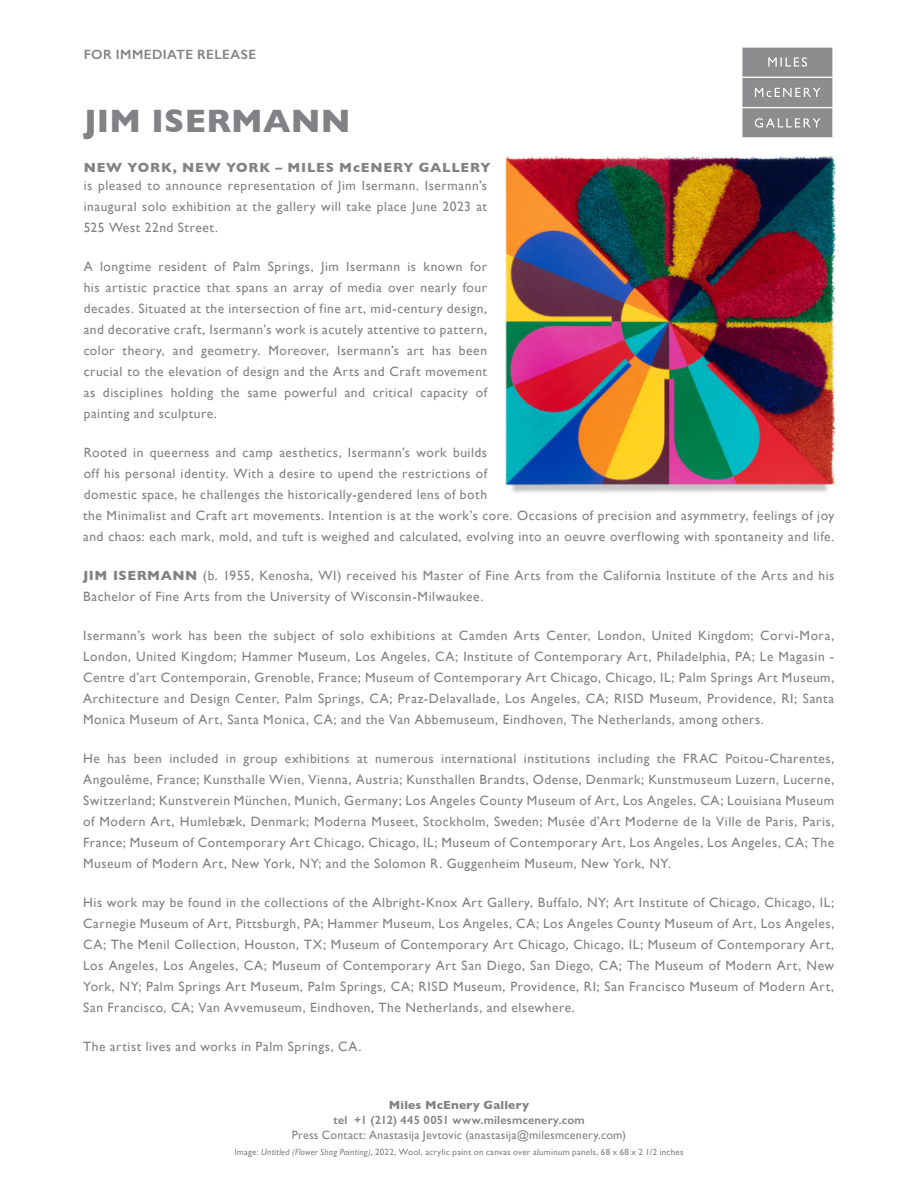
<style>
.page{position:relative;width:918px;height:1188px;background:#fff}
.page>*{position:absolute;margin:0;border:0;box-sizing:border-box;transform-origin:0 0}
.t1{font:700 33px "Gill Sans";letter-spacing:.005em;color:#808285}
.t2{font:13.5px/21px "Gill Sans";letter-spacing:.04em;color:#808285;text-align:justify}
.t3{font:700 13.5px "Gill Sans";letter-spacing:.055em;color:#808285}
.t4{font:600 13.5px "Gill Sans";letter-spacing:.035em;color:#808285}
.t5{font:12px "Gill Sans";letter-spacing:.02em;color:#808285}
.t6{font:600 12px "Gill Sans";letter-spacing:.02em;color:#808285}
.t7{font:700 12px "Gill Sans";letter-spacing:.02em;color:#808285}
.t8{font:9px "Gill Sans";letter-spacing:.025em;color:#808285}
.s1{font-weight:700}
.s2{font-style:italic}
</style>
<div class="page">
<svg style="left:743px;top:48px;width:89px;height:89px;background:#949697"></svg>
<img style="left:505px;top:156px;width:331px;height:337px">
<p class="t4" style="left:84px;top:46px;width:174px">FOR IMMEDIATE RELEASE</p>
<p class="t1" style="left:84px;top:94px;width:268px">JIM ISERMANN</p>
<p class="t3" style="left:84px;top:157px;width:408px">NEW YORK, NEW YORK – MILES McENERY GALLERY</p>
<p class="t2" style="left:84px;top:175px;width:405px">is pleased to announce representation of Jim Isermann. Isermann’s inaugural solo exhibition at the gallery will take place June 2023 at 525 West 22nd Street.</p>
<p class="t2" style="left:84px;top:256px;width:405px">A longtime resident of Palm Springs, Jim Isermann is known for his artistic practice that spans an array of media over nearly four decades. Situated at the intersection of fine art, mid-century design, and decorative craft, Isermann’s work is acutely attentive to pattern, color theory, and geometry. Moreover, Isermann’s art has been crucial to the elevation of design and the Arts and Craft movement as disciplines holding the same powerful and critical capacity of painting and sculpture.</p>
<p class="t2" style="left:83px;top:441px;width:753px;text-align:left">Rooted in queerness and camp aesthetics, Isermann’s work builds<br>off his personal identity. With a desire to upend the restrictions of<br>domestic space, he challenges the historically-gendered lens of both<br>the Minimalist and Craft art movements. Intention is at the work’s core. Occasions of precision and asymmetry, feelings of joy and chaos: each mark, mold, and tuft is weighed and calculated, evolving into an oeuvre overflowing with spontaneity and life.</p>
<p class="t2" style="left:83px;top:565px;width:753px"><span class="s1">JIM ISERMANN</span> (b. 1955, Kenosha, WI) received his Master of Fine Arts from the California Institute of the Arts and his<br>Bachelor of Fine Arts from the University of Wisconsin-Milwaukee.</p>
<p class="t2" style="left:83px;top:625px;width:753px">Isermann’s work has been the subject of solo exhibitions at Camden Arts Center, London, United Kingdom; Corvi-Mora, London, United Kingdom; Hammer Museum, Los Angeles, CA; Institute of Contemporary Art, Philadelphia, PA; Le Magasin - Centre d’art Contemporain, Grenoble, France; Museum of Contemporary Art Chicago, Chicago, IL; Palm Springs Art Museum, Architecture and Design Center, Palm Springs, CA; Praz-Delavallade, Los Angeles, CA; RISD Museum, Providence, RI; Santa Monica Museum of Art, Santa Monica, CA; and the Van Abbemuseum, Eindhoven, The Netherlands, among others.</p>
<p class="t2" style="left:83px;top:748px;width:753px">He has been included in group exhibitions at numerous international institutions including the FRAC Poitou-Charentes, Angoulême, France; Kunsthalle Wien, Vienna, Austria; Kunsthallen Brandts, Odense, Denmark; Kunstmuseum Luzern, Lucerne, Switzerland; Kunstverein München, Munich, Germany; Los Angeles County Museum of Art, Los Angeles, CA; Louisiana Museum of Modern Art, Humlebæk, Denmark; Moderna Museet, Stockholm, Sweden; Musée d’Art Moderne de la Ville de Paris, Paris, France; Museum of Contemporary Art Chicago, Chicago, IL; Museum of Contemporary Art, Los Angeles, Los Angeles, CA; The Museum of Modern Art, New York, NY; and the Solomon R. Guggenheim Museum, New York, NY.</p>
<p class="t2" style="left:83px;top:892px;width:753px">His work may be found in the collections of the Albright-Knox Art Gallery, Buffalo, NY; Art Institute of Chicago, Chicago, IL; Carnegie Museum of Art, Pittsburgh, PA; Hammer Museum, Los Angeles, CA; Los Angeles County Museum of Art, Los Angeles, CA; The Menil Collection, Houston, TX; Museum of Contemporary Art Chicago, Chicago, IL; Museum of Contemporary Art, Los Angeles, Los Angeles, CA; Museum of Contemporary Art San Diego, San Diego, CA; The Museum of Modern Art, New York, NY; Palm Springs Art Museum, Palm Springs, CA; RISD Museum, Providence, RI; San Francisco Museum of Modern Art, San Francisco, CA; Van Avvemuseum, Eindhoven, The Netherlands, and elsewhere.</p>
<p class="t2" style="left:83px;top:1036px;width:280px">The artist lives and works in Palm Springs, CA.</p>
<p class="t7" style="left:389px;top:1096px;width:142px">Miles McEnery Gallery</p>
<p class="t6" style="left:333px;top:1113px;width:253px">tel +1 (212) 445 0051 www.milesmcenery.com</p>
<p class="t5" style="left:292px;top:1128px;width:336px">Press Contact: Anastasija Jevtovic (anastasija@milesmcenery.com)</p>
<p class="t8" style="left:234px;top:1146px;width:451px">Image: <span class="s2">Untitled (Flower Shag Painting)</span>, 2022, Wool, acrylic paint on canvas over aluminum panels, 68 x 68 x 2 1/2 inches</p>
</div>
